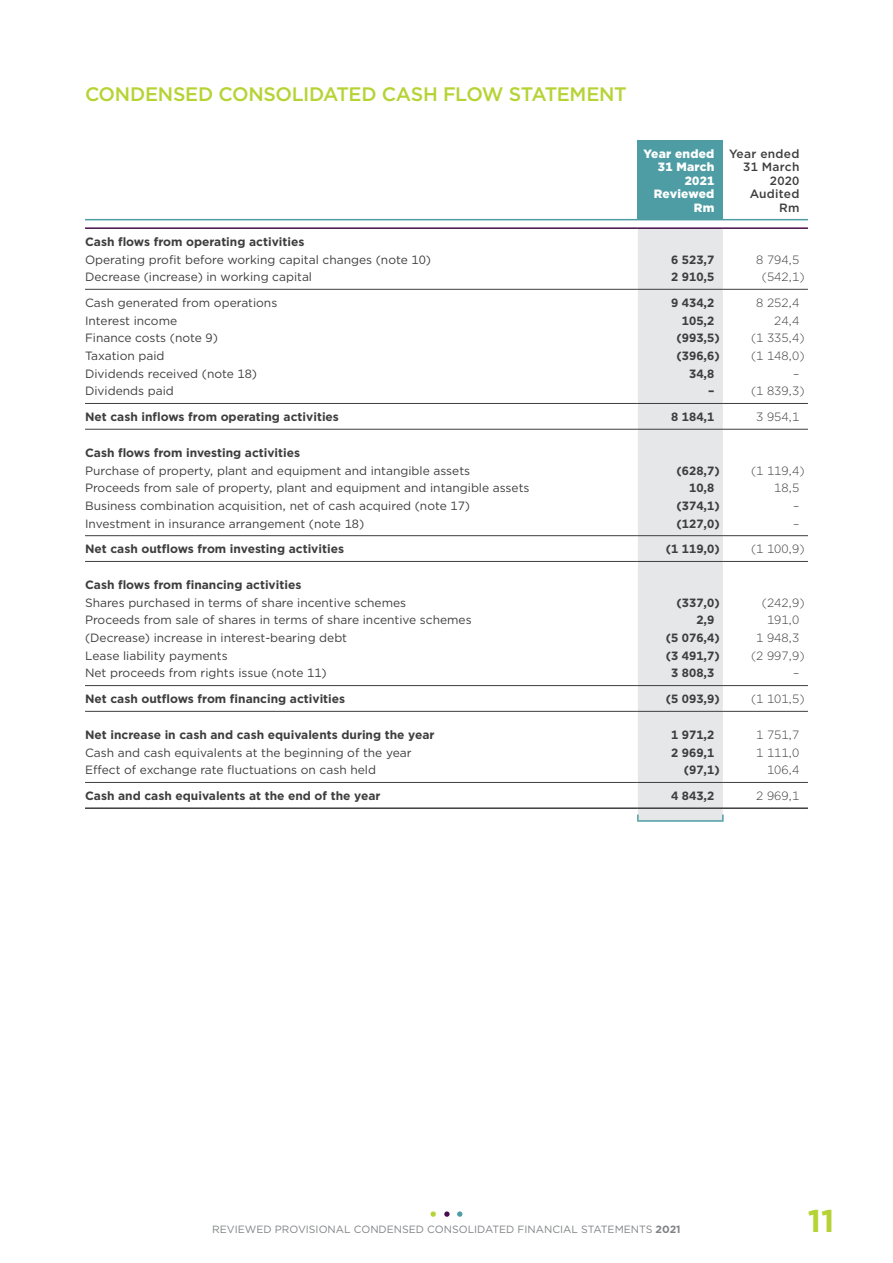
<style>
.page{position:relative;width:893px;height:1263px;background:#fff}
.page>*{position:absolute;margin:0;border:0;box-sizing:border-box;transform-origin:0 0}
.t1{font:700 31.5px "Gotham";color:#b5d334}
.t2{font:500 19.5px "Gotham";letter-spacing:-.015em;color:#b5d334}
.t3{font:12px "Gotham";color:#3e3e3f}
.t4{font:700 12px "Gotham";color:#3e3e3f}
.t5{font:300 12px "Gotham";color:#3e3e3f}
.t6{font:900 12px/13.5px "Gotham";letter-spacing:.02em;color:#fff;text-align:right}
.t7{font:500 12px/13.5px "Gotham";letter-spacing:.02em;color:#3e3e3f;text-align:right}
.t8{font:10.5px "Gotham";color:#808285}
.s1{font-weight:700}
</style>
<div class="page">
<svg style="left:457px;top:1211px;width:5px;height:6px"></svg>
<svg style="left:444px;top:1211px;width:6px;height:6px"></svg>
<svg style="left:431px;top:1211px;width:5px;height:6px"></svg>
<div style="left:638px;top:140px;width:85px;height:80px;background:#4e9da4"></div>
<div style="left:638px;top:229px;width:85px;height:591px;background:#e6e7e9"></div>
<svg style="left:637px;top:814px;width:2px;height:6px"></svg>
<svg style="left:722px;top:814px;width:2px;height:6px"></svg>
<hr style="left:637px;top:820px;width:87px;height:2px;background:#4e9da4">
<hr style="left:85px;top:219px;width:553px;height:1px;background:#4e9da4">
<hr style="left:723px;top:219px;width:85px;height:1px;background:#4e9da4">
<hr style="left:85px;top:227px;width:553px;height:2px;background:#480d4a">
<hr style="left:638px;top:227px;width:85px;height:2px;background:#480d4a">
<hr style="left:723px;top:227px;width:85px;height:2px;background:#480d4a">
<hr style="left:85px;top:289px;width:553px;height:1px;background:#3e3e3f">
<hr style="left:638px;top:289px;width:85px;height:1px;background:#3e3e3f">
<hr style="left:723px;top:289px;width:85px;height:1px;background:#3e3e3f">
<hr style="left:85px;top:403px;width:553px;height:1px;background:#3e3e3f">
<hr style="left:638px;top:403px;width:85px;height:1px;background:#3e3e3f">
<hr style="left:723px;top:403px;width:85px;height:1px;background:#3e3e3f">
<hr style="left:85px;top:429px;width:553px;height:1px;background:#3e3e3f">
<hr style="left:638px;top:429px;width:85px;height:1px;background:#3e3e3f">
<hr style="left:723px;top:429px;width:85px;height:1px;background:#3e3e3f">
<hr style="left:85px;top:535px;width:553px;height:1px;background:#3e3e3f">
<hr style="left:638px;top:535px;width:85px;height:1px;background:#3e3e3f">
<hr style="left:723px;top:535px;width:85px;height:1px;background:#3e3e3f">
<hr style="left:85px;top:561px;width:553px;height:1px;background:#3e3e3f">
<hr style="left:638px;top:561px;width:85px;height:1px;background:#3e3e3f">
<hr style="left:723px;top:561px;width:85px;height:1px;background:#3e3e3f">
<hr style="left:85px;top:685px;width:553px;height:1px;background:#3e3e3f">
<hr style="left:638px;top:685px;width:85px;height:1px;background:#3e3e3f">
<hr style="left:723px;top:685px;width:85px;height:1px;background:#3e3e3f">
<hr style="left:85px;top:711px;width:553px;height:1px;background:#3e3e3f">
<hr style="left:638px;top:711px;width:85px;height:1px;background:#3e3e3f">
<hr style="left:723px;top:711px;width:85px;height:1px;background:#3e3e3f">
<hr style="left:85px;top:782px;width:553px;height:1px;background:#3e3e3f">
<hr style="left:638px;top:782px;width:85px;height:1px;background:#3e3e3f">
<hr style="left:723px;top:782px;width:85px;height:1px;background:#3e3e3f">
<hr style="left:85px;top:807px;width:553px;height:2px;background:#3e3e3f">
<hr style="left:638px;top:807px;width:85px;height:2px;background:#3e3e3f">
<hr style="left:723px;top:807px;width:85px;height:2px;background:#3e3e3f">
<h2 class="t2" style="left:85px;top:85px;width:543px">CONDENSED CONSOLIDATED CASH FLOW STATEMENT</h2>
<p class="t6" style="left:644px;top:147px;width:72px">Year ended<br>31 March<br>2021<br>Reviewed<br>Rm</p>
<p class="t7" style="left:729px;top:147px;width:72px">Year ended<br>31 March<br>2020<br>Audited<br>Rm</p>
<p class="t4" style="left:85px;top:236px;width:221px">Cash flows from operating activities</p>
<p class="t3" style="left:85px;top:254px;width:348px">Operating profit before working capital changes (note 10)</p>
<p class="t4" style="left:671px;top:254px;width:45px">6 523,7</p>
<p class="t5" style="left:756px;top:254px;width:45px">8 794,5</p>
<p class="t3" style="left:85px;top:272px;width:229px">Decrease (increase) in working capital</p>
<p class="t4" style="left:671px;top:272px;width:45px">2 910,5</p>
<p class="t5" style="left:762px;top:272px;width:44px">(542,1)</p>
<p class="t3" style="left:85px;top:297px;width:194px">Cash generated from operations</p>
<p class="t4" style="left:671px;top:297px;width:45px">9 434,2</p>
<p class="t5" style="left:756px;top:297px;width:45px">8 252,4</p>
<p class="t3" style="left:85px;top:315px;width:94px">Interest income</p>
<p class="t4" style="left:682px;top:315px;width:34px">105,2</p>
<p class="t5" style="left:774px;top:315px;width:27px">24,4</p>
<p class="t3" style="left:85px;top:333px;width:134px">Finance costs (note 9)</p>
<p class="t4" style="left:677px;top:333px;width:45px">(993,5)</p>
<p class="t5" style="left:751px;top:333px;width:55px">(1 335,4)</p>
<p class="t3" style="left:85px;top:350px;width:81px">Taxation paid</p>
<p class="t4" style="left:677px;top:350px;width:45px">(396,6)</p>
<p class="t5" style="left:751px;top:350px;width:55px">(1 148,0)</p>
<p class="t3" style="left:85px;top:368px;width:174px">Dividends received (note 18)</p>
<p class="t4" style="left:689px;top:368px;width:27px">34,8</p>
<p class="t5" style="left:793px;top:368px;width:8px">–</p>
<p class="t3" style="left:85px;top:386px;width:90px">Dividends paid</p>
<p class="t4" style="left:708px;top:386px;width:8px">–</p>
<p class="t5" style="left:751px;top:386px;width:55px">(1 839,3)</p>
<p class="t4" style="left:85px;top:411px;width:255px">Net cash inflows from operating activities</p>
<p class="t4" style="left:671px;top:411px;width:45px">8 184,1</p>
<p class="t5" style="left:756px;top:411px;width:45px">3 954,1</p>
<p class="t4" style="left:85px;top:447px;width:217px">Cash flows from investing activities</p>
<p class="t3" style="left:85px;top:465px;width:387px">Purchase of property, plant and equipment and intangible assets</p>
<p class="t4" style="left:677px;top:465px;width:45px">(628,7)</p>
<p class="t5" style="left:751px;top:465px;width:55px">(1 119,4)</p>
<p class="t3" style="left:85px;top:483px;width:446px">Proceeds from sale of property, plant and equipment and intangible assets</p>
<p class="t4" style="left:689px;top:483px;width:27px">10,8</p>
<p class="t5" style="left:774px;top:483px;width:27px">18,5</p>
<p class="t3" style="left:85px;top:500px;width:387px">Business combination acquisition, net of cash acquired (note 17)</p>
<p class="t4" style="left:677px;top:500px;width:45px">(374,1)</p>
<p class="t5" style="left:793px;top:500px;width:8px">–</p>
<p class="t3" style="left:85px;top:518px;width:281px">Investment in insurance arrangement (note 18)</p>
<p class="t4" style="left:677px;top:518px;width:45px">(127,0)</p>
<p class="t5" style="left:793px;top:518px;width:8px">–</p>
<p class="t4" style="left:85px;top:544px;width:261px">Net cash outflows from investing activities</p>
<p class="t4" style="left:666px;top:544px;width:55px">(1 119,0)</p>
<p class="t5" style="left:751px;top:544px;width:55px">(1 100,9)</p>
<p class="t4" style="left:85px;top:579px;width:218px">Cash flows from financing activities</p>
<p class="t3" style="left:85px;top:597px;width:323px">Shares purchased in terms of share incentive schemes</p>
<p class="t4" style="left:677px;top:597px;width:45px">(337,0)</p>
<p class="t5" style="left:762px;top:597px;width:44px">(242,9)</p>
<p class="t3" style="left:85px;top:615px;width:388px">Proceeds from sale of shares in terms of share incentive schemes</p>
<p class="t4" style="left:696px;top:615px;width:19px">2,9</p>
<p class="t5" style="left:767px;top:615px;width:34px">191,0</p>
<p class="t3" style="left:85px;top:632px;width:264px">(Decrease) increase in interest-bearing debt</p>
<p class="t4" style="left:666px;top:632px;width:55px">(5 076,4)</p>
<p class="t5" style="left:756px;top:632px;width:45px">1 948,3</p>
<p class="t3" style="left:85px;top:650px;width:144px">Lease liability payments</p>
<p class="t4" style="left:666px;top:650px;width:55px">(3 491,7)</p>
<p class="t5" style="left:751px;top:650px;width:55px">(2 997,9)</p>
<p class="t3" style="left:85px;top:668px;width:243px">Net proceeds from rights issue (note 11)</p>
<p class="t4" style="left:671px;top:668px;width:45px">3 808,3</p>
<p class="t5" style="left:793px;top:668px;width:8px">–</p>
<p class="t4" style="left:85px;top:694px;width:262px">Net cash outflows from financing activities</p>
<p class="t4" style="left:666px;top:694px;width:55px">(5 093,9)</p>
<p class="t5" style="left:751px;top:694px;width:55px">(1 101,5)</p>
<p class="t4" style="left:85px;top:729px;width:351px">Net increase in cash and cash equivalents during the year</p>
<p class="t4" style="left:671px;top:729px;width:45px">1 971,2</p>
<p class="t5" style="left:756px;top:729px;width:45px">1 751,7</p>
<p class="t3" style="left:85px;top:747px;width:328px">Cash and cash equivalents at the beginning of the year</p>
<p class="t4" style="left:671px;top:747px;width:45px">2 969,1</p>
<p class="t5" style="left:756px;top:747px;width:45px">1 111,0</p>
<p class="t3" style="left:85px;top:765px;width:292px">Effect of exchange rate fluctuations on cash held</p>
<p class="t4" style="left:684px;top:765px;width:37px">(97,1)</p>
<p class="t5" style="left:767px;top:765px;width:34px">106,4</p>
<p class="t4" style="left:85px;top:790px;width:297px">Cash and cash equivalents at the end of the year</p>
<p class="t4" style="left:671px;top:790px;width:45px">4 843,2</p>
<p class="t5" style="left:756px;top:790px;width:45px">2 969,1</p>
<p class="t8" style="left:212px;top:1225px;width:470px">REVIEWED PROVISIONAL CONDENSED CONSOLIDATED FINANCIAL STATEMENTS <span class="s1">2021</span></p>
<h1 class="t1" style="left:808px;top:1207px;width:28px">11</h1>
</div>
